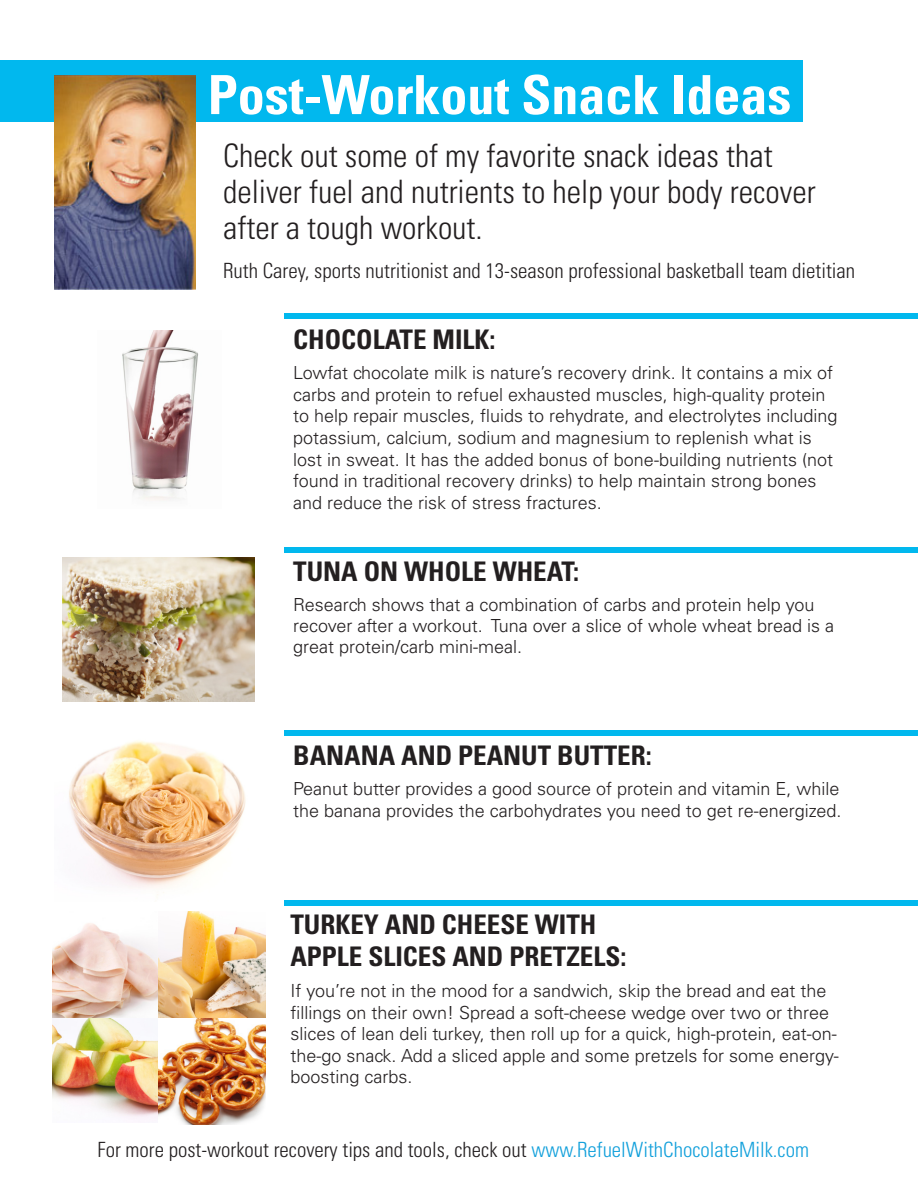
<style>
.page{position:relative;width:918px;height:1188px;background:#fff}
.page>*{position:absolute;margin:0;border:0;box-sizing:border-box;transform-origin:0 0}
.t1{font:700 condensed 54px "Univers LT Std";color:#fff}
.t2{font:300 condensed 32.25px/36px "Univers LT Std";color:#231f20}
.t3{font:700 condensed 27px "Univers LT Std";color:#231f20}
.t4{font:300 condensed 21px "Univers LT Std";color:#231f20}
.t5{font:300 18px/21.6px "Univers LT Std";color:#231f20}
.s1{color:#12a0db}
</style>
<div class="page">
<div style="left:0;top:60px;width:802px;height:61px;background:#01b8ee"></div>
<div style="left:284px;top:313px;width:634px;height:5px;background:#01b8ee"></div>
<img style="left:53px;top:912px;width:212px;height:106px">
<img style="left:53px;top:1018px;width:106px;height:102px">
<img style="left:159px;top:1018px;width:106px;height:107px">
<img style="left:122px;top:330px;width:77px;height:171px">
<img style="left:54px;top:75px;width:141px;height:214px">
<div style="left:284px;top:547px;width:634px;height:5px;background:#01b8ee"></div>
<div style="left:284px;top:730px;width:634px;height:5px;background:#01b8ee"></div>
<div style="left:284px;top:900px;width:634px;height:6px;background:#01b8ee"></div>
<img style="left:69px;top:740px;width:177px;height:155px">
<img style="left:63px;top:558px;width:192px;height:144px">
<p class="t1" style="left:208px;top:62px;width:585px">Post-Workout Snack Ideas</p>
<p class="t2" style="left:223px;top:138px;width:594px">Check out some of my favorite snack ideas that deliver fuel and nutrients to help your body recover after a tough workout.</p>
<p class="t4" style="left:223px;top:258px;width:634px">Ruth Carey, sports nutritionist and 13-season professional basketball team dietitian</p>
<p class="t3" style="left:293px;top:322px;width:204px">CHOCOLATE MILK:</p>
<p class="t5" style="left:293px;top:362px;width:546px">Lowfat chocolate milk is nature’s recovery drink. It contains a mix of carbs and protein to refuel exhausted muscles, high-quality protein to help repair muscles, fluids to rehydrate, and electrolytes including potassium, calcium, sodium and magnesium to replenish what is lost in sweat. It has the added bonus of bone-building nutrients (not found in traditional recovery drinks) to help maintain strong bones and reduce the risk of stress fractures.</p>
<p class="t3" style="left:293px;top:555px;width:287px">TUNA ON WHOLE WHEAT:</p>
<p class="t5" style="left:293px;top:595px;width:542px;line-height:21px">Research shows that a combination of carbs and protein help you recover after a workout. Tuna over a slice of whole wheat bread is a great protein/carb mini-meal.</p>
<p class="t3" style="left:293px;top:739px;width:360px">BANANA AND PEANUT BUTTER:</p>
<p class="t5" style="left:293px;top:778px;width:550px">Peanut butter provides a good source of protein and vitamin E, while the banana provides the carbohydrates you need to get re-energized.</p>
<p class="t3" style="left:290px;top:908px;width:308px">TURKEY AND CHEESE WITH</p>
<p class="t3" style="left:290px;top:940px;width:338px">APPLE SLICES AND PRETZELS:</p>
<p class="t5" style="left:290px;top:980px;width:550px">If you’re not in the mood for a sandwich, skip the bread and eat the fillings on their own! Spread a soft-cheese wedge over two or three slices of lean deli turkey, then roll up for a quick, high-protein, eat-on&shy;the-go snack. Add a sliced apple and some pretzels for some energy&shy;boosting carbs.</p>
<p class="t4" style="left:98px;top:1137px;width:713px">For more post-workout recovery tips and tools, check out <span class="s1">www.RefuelWithChocolateMilk.com</span></p>
</div>
